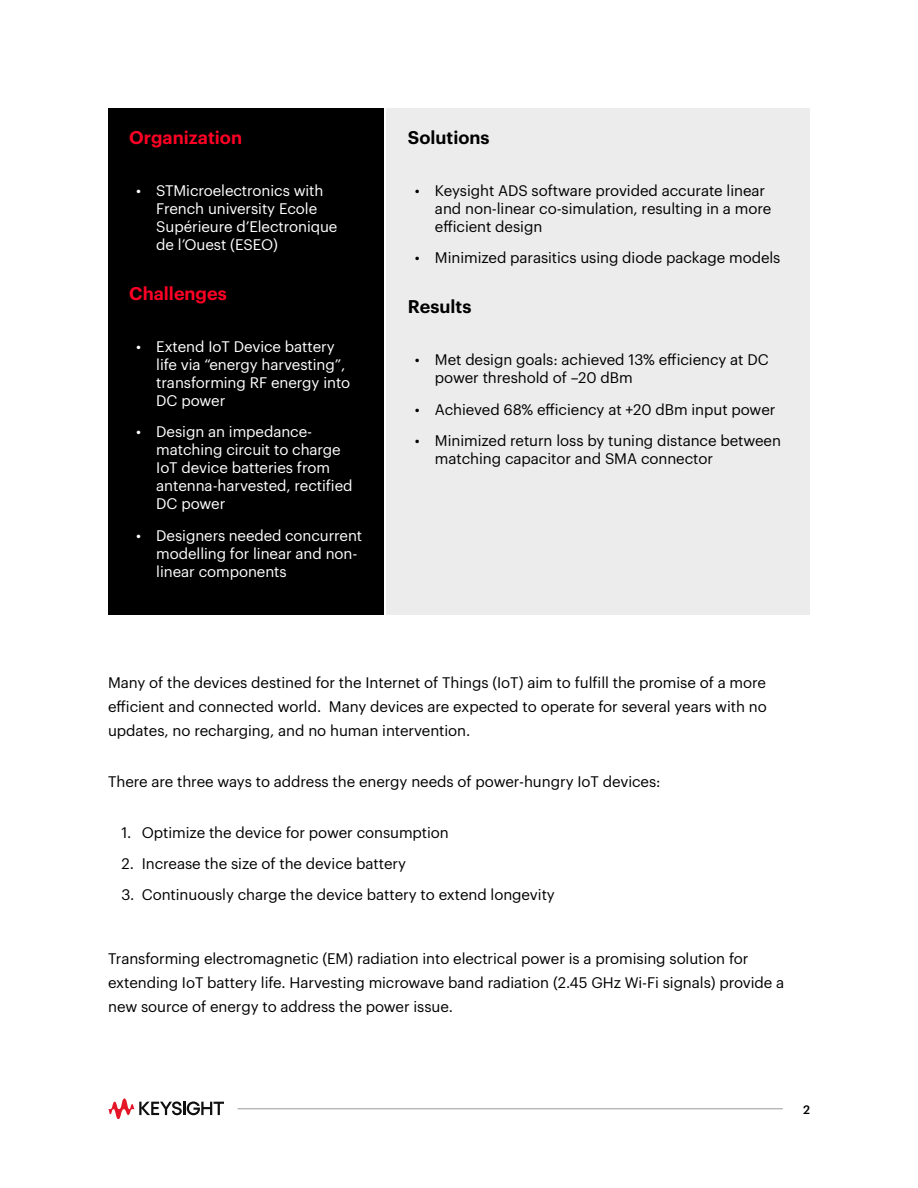
<style>
.page{position:relative;width:918px;height:1188px;background:#fff}
.page>*{position:absolute;margin:0;border:0;box-sizing:border-box;transform-origin:0 0}
.t1{font:600 18px "Graphik LC";color:#ff0025}
.t2{font:600 18px "Graphik LC";color:#000}
.t3{font:15px/24px "Graphik LC";letter-spacing:-.005em;color:#000}
.t4{font:15px/18px "Graphik LC";letter-spacing:-.005em;color:#fff}
.t5{font:500 12px "Graphik LC";color:#000}
</style>
<div class="page">
<div style="left:387px;top:108px;width:423px;height:507px;background:#ececec"></div>
<div style="left:108px;top:108px;width:276px;height:507px;background:#000"></div>
<hr style="left:238px;top:1109px;width:545px;height:1px;background:#989b9d">
<svg style="left:108px;top:1098px;width:116px;height:21px"></svg>
<p class="t1" style="left:129px;top:124px;width:114px">Organization</p>
<p class="t4" style="left:156px;top:180px;width:183px;text-indent:-20px">• STMicroelectronics with<br>French university Ecole<br>Supérieure d’Electronique de l’Ouest (ESEO)</p>
<p class="t1" style="left:129px;top:280px;width:99px">Challenges</p>
<p class="t4" style="left:156px;top:336px;width:196px;text-indent:-20px">• Extend IoT Device battery life via “energy harvesting”, transforming RF energy into<br>DC power</p>
<p class="t4" style="left:156px;top:422px;width:198px;text-indent:-20px">• Design an impedance&shy;matching circuit to charge<br>IoT device batteries from antenna-harvested, rectified<br>DC power</p>
<p class="t4" style="left:156px;top:525px;width:208px;text-indent:-20px">• Designers needed concurrent modelling for linear and non&shy;linear components</p>
<p class="t2" style="left:408px;top:124px;width:83px">Solutions</p>
<p class="t3" style="left:435px;top:180px;width:338px;line-height:18px;text-indent:-20px">• Keysight ADS software provided accurate linear and non-linear co-simulation, resulting in a more efficient design</p>
<p class="t3" style="left:415px;top:245px;width:367px">• Minimized parasitics using diode package models</p>
<p class="t2" style="left:408px;top:293px;width:65px">Results</p>
<p class="t3" style="left:435px;top:350px;width:335px;line-height:18px;text-indent:-20px">• Met design goals: achieved 13% efficiency at DC power threshold of –20 dBm</p>
<p class="t3" style="left:415px;top:396px;width:362px">• Achieved 68% efficiency at +20 dBm input power</p>
<p class="t3" style="left:435px;top:431px;width:348px;line-height:18px;text-indent:-20px">• Minimized return loss by tuning distance between matching capacitor and SMA connector</p>
<p class="t3" style="left:108px;top:669px;width:660px;text-align:justify">Many of the devices destined for the Internet of Things (IoT) aim to fulfill the promise of a more efficient and connected world. Many devices are expected to operate for several years with no updates, no recharging, and no human intervention.</p>
<p class="t3" style="left:108px;top:768px;width:554px">There are three ways to address the energy needs of power-hungry IoT devices:</p>
<p class="t3" style="left:122px;top:819px;width:329px">1. Optimize the device for power consumption</p>
<p class="t3" style="left:122px;top:850px;width:286px">2. Increase the size of the device battery</p>
<p class="t3" style="left:122px;top:881px;width:435px">3. Continuously charge the device battery to extend longevity</p>
<p class="t3" style="left:108px;top:945px;width:678px">Transforming electromagnetic (EM) radiation into electrical power is a promising solution for extending IoT battery life. Harvesting microwave band radiation (2.45 GHz Wi-Fi signals) provide a new source of energy to address the power issue.</p>
<p class="t5" style="left:803px;top:1100px;width:8px">2</p>
</div>
